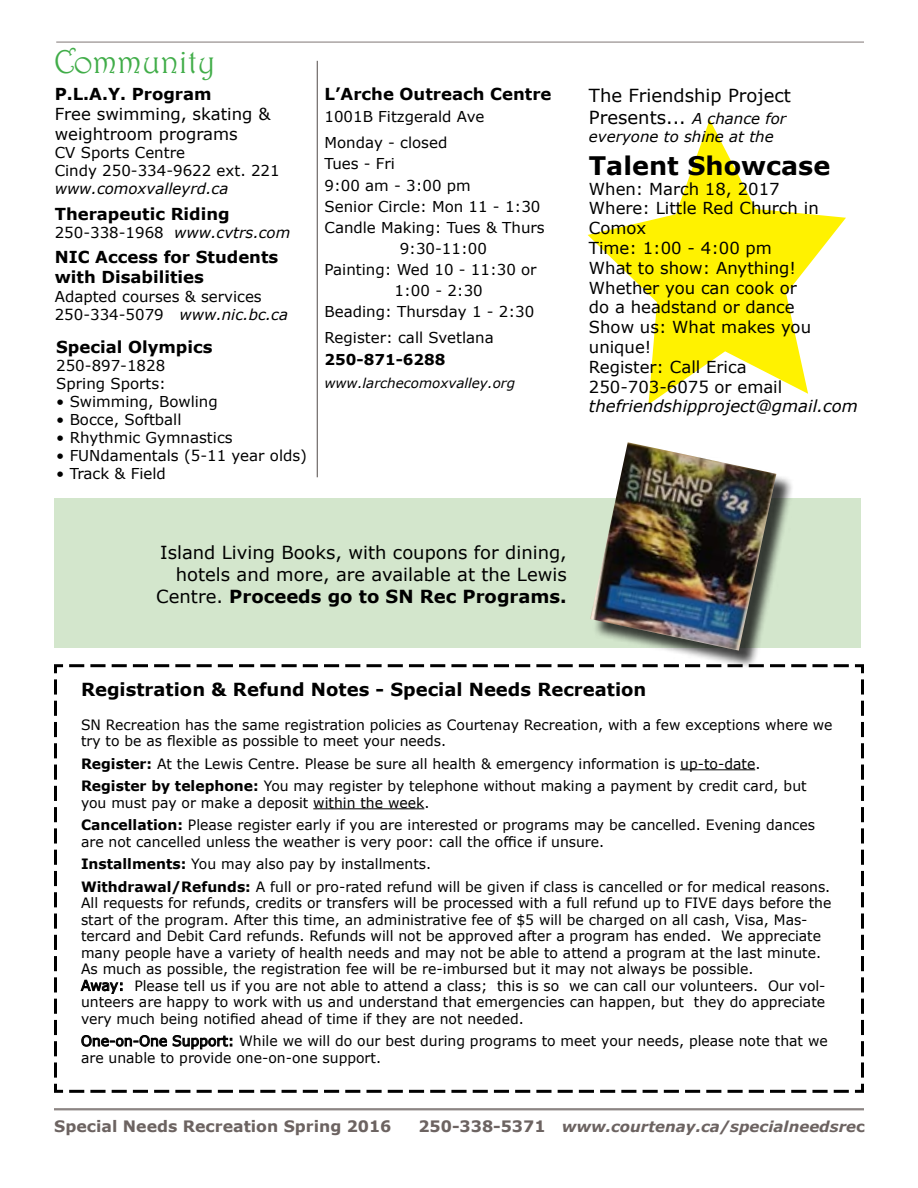
<style>
.page{position:relative;width:918px;height:1188px;background:#fff}
.page>*{position:absolute;margin:0;border:0;box-sizing:border-box;transform-origin:0 0}
.t1{font:33px "Harrington";color:#41ad49}
.t2{font:700 25.5px "Verdana";color:#000}
.t3{font:18px/21.6px "Verdana";color:#000;text-align:right}
.t4{font:700 18px "Verdana";color:#000}
.t5{font:16.5px/19.8px "Verdana";color:#000}
.t6{font:700 16.5px/19.8px "Verdana";color:#000}
.t7{font:italic 16.5px "Verdana";color:#000}
.t8{font:700 15.75px "Verdana";color:#6c6361}
.t9{font:15px/18px "Verdana";color:#000}
.t10{font:italic 15px "Verdana";color:#000}
.t11{font:italic 700 15px "Verdana";color:#6c6361}
.t12{font:700 15px "Verdana";color:#000}
.t13{font:14.25px/16.5px "Verdana";color:#000}
.t14{font:italic 13.5px "Verdana";color:#000}
.s1{font-style:normal}
.s2{font-style:italic}
.s3{font-style:italic;font-size:15px}
.s4{font-weight:700}
.s5{font-style:normal;font-size:15.75px}
</style>
<div class="page">
<svg style="left:588px;top:120px;width:258px;height:284px"></svg>
<svg style="left:54px;top:664px;width:810px;height:429px"></svg>
<hr style="left:680px;top:769px;width:75px;height:1px;background:#000">
<hr style="left:313px;top:808px;width:111px;height:1px;background:#000">
<svg style="left:81px;top:980px;width:41px;height:14px"></svg>
<svg style="left:81px;top:1035px;width:86px;height:12px"></svg>
<svg style="left:173px;top:1035px;width:59px;height:15px"></svg>
<hr style="left:317px;top:61px;width:1px;height:416px;background:#524b48">
<hr style="left:56px;top:42px;width:808px;height:1px;background:#7f7775">
<hr style="left:54px;top:1109px;width:810px;height:1px;background:#6c6361">
<hr style="left:54px;top:1110px;width:810px;height:1px;background:#6c6361">
<div style="left:54px;top:498px;width:807px;height:150px;background:#d3e6cc"></div>
<div style="left:593px;top:445px;width:202px;height:223px;background:#000;opacity:.75"></div>
<img style="left:590px;top:442px;width:186px;height:209px">
<h1 class="t1" style="left:54px;top:42px;width:163px">Community</h1>
<p class="t6" style="left:55px;top:84px;width:158px">P.L.A.Y. Program</p>
<p class="t5" style="left:55px;top:104px;width:217px">Free swimming, skating &amp; weightroom programs</p>
<p class="t9" style="left:55px;top:143px;width:226px">CV Sports Centre<br>Cindy 250-334-9622 ext. 221</p>
<p class="t10" style="left:55px;top:179px;width:175px">www.comoxvalleyrd.ca</p>
<p class="t6" style="left:55px;top:203px;width:176px">Therapeutic Riding</p>
<p class="t10" style="left:55px;top:223px;width:237px"><span class="s1">250-338-1968</span> www.cvtrs.com</p>
<p class="t6" style="left:55px;top:247px;width:225px">NIC Access for Students with Disabilities</p>
<p class="t9" style="left:55px;top:287px;width:235px">Adapted courses &amp; services<br>250-334-5079 <span class="s2">www.nic.bc.ca</span></p>
<p class="t6" style="left:56px;top:336px;width:158px">Special Olympics</p>
<p class="t9" style="left:56px;top:356px;width:111px">250-897-1828<br>Spring Sports:</p>
<p class="t9" style="left:56px;top:392px;width:163px">• Swimming, Bowling</p>
<p class="t9" style="left:56px;top:410px;width:127px">• Bocce, Softball</p>
<p class="t9" style="left:56px;top:428px;width:178px">• Rhythmic Gymnastics</p>
<p class="t9" style="left:56px;top:446px;width:252px">• FUNdamentals (5-11 year olds)</p>
<p class="t9" style="left:56px;top:464px;width:111px">• Track &amp; Field</p>
<p class="t6" style="left:325px;top:84px;width:228px">L’Arche Outreach Centre</p>
<p class="t9" style="left:325px;top:103px;width:161px;line-height:26.2px">1001B Fitzgerald Ave<br>Monday - closed</p>
<p class="t9" style="left:325px;top:155px;width:72px">Tues - Fri</p>
<p class="t9" style="left:325px;top:176px;width:148px">9:00 am - 3:00 pm</p>
<p class="t9" style="left:325px;top:197px;width:217px">Senior Circle: Mon 11 - 1:30</p>
<p class="t9" style="left:325px;top:218px;width:222px">Candle Making: Tues &amp; Thurs</p>
<p class="t9" style="left:400px;top:239px;width:89px">9:30-11:00</p>
<p class="t9" style="left:325px;top:260px;width:214px">Painting: Wed 10 - 11:30 or</p>
<p class="t9" style="left:395px;top:281px;width:90px">1:00 - 2:30</p>
<p class="t9" style="left:325px;top:302px;width:211px">Beading: Thursday 1 - 2:30</p>
<p class="t9" style="left:325px;top:328px;width:171px">Register: call Svetlana</p>
<p class="t12" style="left:325px;top:350px;width:123px">250-871-6288</p>
<p class="t14" style="left:325px;top:374px;width:192px">www.larchecomoxvalley.org</p>
<p class="t3" style="left:589px;top:84px;width:203px;text-align:left">The Friendship Project<br>Presents... <span class="s3">A chance for</span></p>
<p class="t10" style="left:589px;top:127px;width:186px">everyone to shine at the</p>
<h2 class="t2" style="left:589px;top:149px;width:243px">Talent Showcase</h2>
<p class="t5" style="left:589px;top:178px;width:231px">When: March 18, 2017<br>Where: Little Red Church in<br>Comox<br>Time: 1:00 - 4:00 pm<br>What to show: Anything!<br>Whether you can cook or do a headstand or dance<br>Show us: What makes you unique!<br>Register: Call Erica<br>250-703-6075 or email</p>
<p class="t7" style="left:589px;top:396px;width:270px">thefriendshipproject@gmail.com</p>
<p class="t3" style="left:156px;top:542px;width:412px">Island Living Books, with coupons for dining, hotels and more, are available at the Lewis<br>Centre. <span class="s4">Proceeds go to SN Rec Programs.</span></p>
<p class="t4" style="left:81px;top:678px;width:567px">Registration &amp; Refund Notes - Special Needs Recreation</p>
<p class="t13" style="left:81px;top:716px;width:753px">SN Recreation has the same registration policies as Courtenay Recreation, with a few exceptions where we try to be as flexible as possible to meet your needs.</p>
<p class="t13" style="left:81px;top:752px;width:727px;line-height:22.5px"><span class="s4">Register:</span> At the Lewis Centre. Please be sure all health &amp; emergency information is up-to-date.<br><span class="s4">Register by telephone:</span> You may register by telephone without making a payment by credit card, but</p>
<p class="t13" style="left:81px;top:791px;width:736px;line-height:22.5px">you must pay or make a deposit within the week.<br><span class="s4">Cancellation:</span> Please register early if you are interested or programs may be cancelled. Evening dances</p>
<p class="t13" style="left:81px;top:830px;width:751px;line-height:22.5px">are not cancelled unless the weather is very poor: call the office if unsure.<br><span class="s4">Installments:</span> You may also pay by installments.<br><span class="s4">Withdrawal/Refunds:</span> A full or pro-rated refund will be given if class is cancelled or for medical reasons.</p>
<p class="t13" style="left:81px;top:894px;width:752px">All requests for refunds, credits or transfers will be processed with a full refund up to FIVE days before the start of the program. After this time, an administrative fee of $5 will be charged on all cash, Visa, Mas&shy;tercard and Debit Card refunds. Refunds will not be approved after a program has ended. We appreciate many people have a variety of health needs and may not be able to attend a program at the last minute.<br>As much as possible, the registration fee will be re-imbursed but it may not always be possible.<br>Away: Please tell us if you are not able to attend a class; this is so we can call our volunteers. Our vol&shy;unteers are happy to work with us and understand that emergencies can happen, but they do appreciate very much being notified ahead of time if they are not needed.</p>
<p class="t13" style="left:81px;top:1032px;width:748px">One-on-One Support: While we will do our best during programs to meet your needs, please note that we are unable to provide one-on-one support.</p>
<p class="t8" style="left:54px;top:1116px;width:339px">Special Needs Recreation Spring 2016</p>
<p class="t11" style="left:418px;top:1117px;width:448px"><span class="s5">250-338-5371</span> www.courtenay.ca/specialneedsre<span class="s1">c</span></p>
</div>
